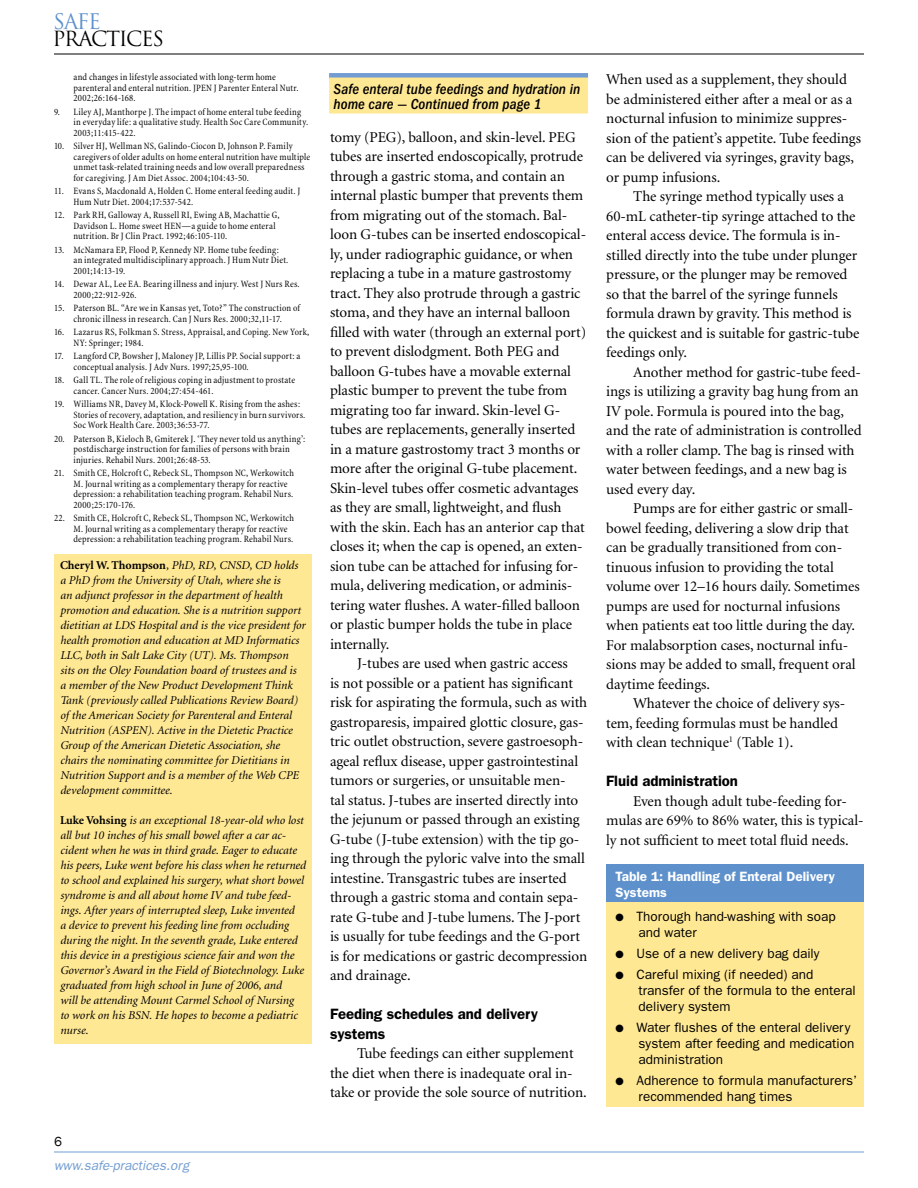
<style>
.page{position:relative;width:918px;height:1188px;background:#fff}
.page>*{position:absolute;margin:0;border:0;box-sizing:border-box;transform-origin:0 0}
.t1{font:21px "Trajan";color:#5e91cc}
.t2{font:20.4px "Trajan";letter-spacing:-.065em;color:#000}
.t3{font:15px/19.5px "Minion";letter-spacing:-.005em;color:#000}
.t4{font:italic 500 condensed 15px/15px "ITC Franklin Gothic Std";letter-spacing:.005em;color:#000}
.t5{font:600 15px/19.5px "Franklin Gothic";letter-spacing:-.005em;color:#000}
.t6{font:13.5px/16.2px "Franklin Gothic";color:#000}
.t7{font:600 13.5px/16.2px "Franklin Gothic";color:#fff}
.t8{font:italic 13.5px "Franklin Gothic";color:#739dd2}
.t9{font:italic 12px/15px "Minion";color:#000}
.t10{font:condensed 9.75px/10.5px "Minion";letter-spacing:.02em;color:#000}
.s1{font-weight:700;font-style:normal}
</style>
<div class="page">
<hr style="left:54px;top:1152px;width:810px;height:1px;background:#739dd2">
<hr style="left:54px;top:54px;width:810px;height:1px;background:#000">
<div style="left:55px;top:554px;width:257px;height:490px;background:#ffe894"></div>
<div style="left:606px;top:901px;width:257px;height:206px;background:#ffe894"></div>
<div style="left:606px;top:864px;width:257px;height:37px;background:#5e91cc"></div>
<svg style="left:329px;top:73px;width:259px;height:5px"></svg>
<div style="left:329px;top:78px;width:259px;height:36px;background:#ffe894"></div>
<h1 class="t1" style="left:53px;top:9px;width:49px">SAFE</h1>
<h2 class="t2" style="left:52px;top:26px;width:113px">PRACTICES</h2>
<p class="t10" style="left:74px;top:72px;width:227px">and changes in lifestyle associated with long-term home parenteral and enteral nutrition. JPEN J Parenter Enteral Nutr.<br>2002;26:164-168.</p>
<p class="t10" style="left:74px;top:107px;width:236px;text-indent:-20px">9. Liley AJ, Manthorpe J. The impact of home enteral tube feeding in everyday life: a qualitative study. Health Soc Care Community.<br>2003;11:415-422.</p>
<p class="t10" style="left:74px;top:141px;width:238px;text-indent:-20px">10. Silver HJ, Wellman NS, Galindo-Ciocon D, Johnson P. Family caregivers of older adults on home enteral nutrition have multiple unmet task-related training needs and low overall preparedness for caregiving. J Am Diet Assoc. 2004;104:43-50.</p>
<p class="t10" style="left:74px;top:186px;width:228px;text-indent:-20px">11. Evans S, Macdonald A, Holden C. Home enteral feeding audit. J<br>Hum Nutr Diet. 2004;17:537-542.</p>
<p class="t10" style="left:74px;top:210px;width:208px;text-indent:-20px">12. Park RH, Galloway A, Russell RI, Ewing AB, Machattie G,<br>Davidson L. Home sweet HEN—a guide to home enteral nutrition. Br J Clin Pract. 1992;46:105-110.</p>
<p class="t10" style="left:74px;top:245px;width:216px;text-indent:-20px">13. McNamara EP, Flood P, Kennedy NP. Home tube feeding: an integrated multidisciplinary approach. J Hum Nutr Diet.<br>2001;14:13-19.</p>
<p class="t10" style="left:74px;top:279px;width:228px;text-indent:-20px">14. Dewar AL, Lee EA. Bearing illness and injury. West J Nurs Res.<br>2000;22:912-926.</p>
<p class="t10" style="left:54px;top:303px;width:247px;text-align:center">15. Paterson BL. “Are we in Kansas yet, Toto?” The construction of chronic illness in research. Can J Nurs Res. 2000;32,11-17.</p>
<p class="t10" style="left:74px;top:327px;width:237px;text-indent:-20px">16. Lazarus RS, Folkman S. Stress, Appraisal, and Coping. New York,<br>NY: Springer; 1984.</p>
<p class="t10" style="left:74px;top:351px;width:228px;text-indent:-20px">17. Langford CP, Bowsher J, Maloney JP, Lillis PP. Social support: a conceptual analysis. J Adv Nurs. 1997;25,95-100.</p>
<p class="t10" style="left:74px;top:375px;width:223px;text-indent:-20px">18. Gall TL. The role of religious coping in adjustment to prostate cancer. Cancer Nurs. 2004;27:454-461.</p>
<p class="t10" style="left:74px;top:399px;width:233px;text-indent:-20px">19. Williams NR, Davey M, Klock-Powell K. Rising from the ashes:<br>Stories of recovery, adaptation, and resiliency in burn survivors.<br>Soc Work Health Care. 2003;36:53-77.</p>
<p class="t10" style="left:74px;top:434px;width:233px;text-indent:-20px">20. Paterson B, Kieloch B, Gmiterek J. ‘They never told us anything’: postdischarge instruction for families of persons with brain injuries. Rehabil Nurs. 2001;26:48-53.</p>
<p class="t10" style="left:74px;top:468px;width:222px;text-indent:-20px">21. Smith CE, Holcroft C, Rebeck SL, Thompson NC, Werkowitch M. Journal writing as a complementary therapy for reactive depression: a rehabilitation teaching program. Rehabil Nurs.<br>2000;25:170-176.</p>
<p class="t10" style="left:74px;top:513px;width:222px;text-indent:-20px">22. Smith CE, Holcroft C, Rebeck SL, Thompson NC, Werkowitch<br>M. Journal writing as a complementary therapy for reactive depression: a rehabilitation teaching program. Rehabil Nurs.</p>
<p class="t9" style="left:60px;top:558px;width:247px"><span class="s1">Cheryl W. Thompson</span>, PhD, RD, CNSD, CD holds a PhD from the University of Utah, where she is<br>an adjunct professor in the department of health promotion and education. She is a nutrition support dietitian at LDS Hospital and is the vice president for health promotion and education at MD Informatics LLC, both in Salt Lake City (UT). Ms. Thompson sits on the Oley Foundation board of trustees and is<br>a member of the New Product Development Think Tank (previously called Publications Review Board) of the American Society for Parenteral and Enteral Nutrition (ASPEN). Active in the Dietetic Practice Group of the American Dietetic Association, she chairs the nominating committee for Dietitians in Nutrition Support and is a member of the Web CPE development committee.</p>
<p class="t9" style="left:60px;top:813px;width:247px"><span class="s1">Luke Vohsing</span> is an exceptional 18-year-old who lost all but 10 inches of his small bowel after a car ac&shy;cident when he was in third grade. Eager to educate his peers, Luke went before his class when he returned to school and explained his surgery, what short bowel syndrome is and all about home IV and tube feed&shy;ings. After years of interrupted sleep, Luke invented<br>a device to prevent his feeding line from occluding during the night. In the seventh grade, Luke entered this device in a prestigious science fair and won the Governor’s Award in the Field of Biotechnology. Luke graduated from high school in June of 2006, and<br>will be attending Mount Carmel School of Nursing<br>to work on his BSN. He hopes to become a pediatric nurse.</p>
<p class="t6" style="left:54px;top:1133px;width:9px">6</p>
<p class="t8" style="left:54px;top:1157px;width:137px">www.safe-practices.org</p>
<p class="t4" style="left:334px;top:82px;width:248px">Safe enteral tube feedings and hydration in home care — Continued from page 1</p>
<p class="t3" style="left:330px;top:128px;width:258px">tomy (PEG), balloon, and skin-level. PEG tubes are inserted endoscopically, protrude through a gastric stoma, and contain an internal plastic bumper that prevents them from migrating out of the stomach. Bal&shy;loon G-tubes can be inserted endoscopical&shy;ly, under radiographic guidance, or when replacing a tube in a mature gastrostomy tract. They also protrude through a gastric stoma, and they have an internal balloon filled with water (through an external port) to prevent dislodgment. Both PEG and balloon G-tubes have a movable external plastic bumper to prevent the tube from migrating too far inward. Skin-level G&shy;tubes are replacements, generally inserted in a mature gastrostomy tract 3 months or more after the original G-tube placement.<br>Skin-level tubes offer cosmetic advantages as they are small, lightweight, and flush with the skin. Each has an anterior cap that closes it; when the cap is opened, an exten&shy;sion tube can be attached for infusing for&shy;mula, delivering medication, or adminis&shy;tering water flushes. A water-filled balloon or plastic bumper holds the tube in place internally.</p>
<p class="t3" style="left:330px;top:654px;width:259px;text-indent:27px">J-tubes are used when gastric access<br>is not possible or a patient has significant risk for aspirating the formula, such as with gastroparesis, impaired glottic closure, gas&shy;tric outlet obstruction, severe gastroesoph&shy;ageal reflux disease, upper gastrointestinal tumors or surgeries, or unsuitable men-<br>tal status. J-tubes are inserted directly into the jejunum or passed through an existing G-tube (J-tube extension) with the tip go&shy;ing through the pyloric valve into the small intestine. Transgastric tubes are inserted through a gastric stoma and contain sepa&shy;rate G-tube and J-tube lumens. The J-port is usually for tube feedings and the G-port is for medications or gastric decompression and drainage.</p>
<p class="t5" style="left:330px;top:1004px;width:209px">Feeding schedules and delivery systems</p>
<p class="t3" style="left:330px;top:1044px;width:258px;text-indent:27px">Tube feedings can either supplement the diet when there is inadequate oral in&shy;take or provide the sole source of nutrition.</p>
<p class="t3" style="left:606px;top:70px;width:256px">When used as a supplement, they should be administered either after a meal or as a nocturnal infusion to minimize suppres&shy;sion of the patient’s appetite. Tube feedings can be delivered via syringes, gravity bags, or pump infusions.</p>
<p class="t3" style="left:606px;top:187px;width:255px;text-indent:27px">The syringe method typically uses a 60-mL catheter-tip syringe attached to the enteral access device. The formula is in&shy;stilled directly into the tube under plunger pressure, or the plunger may be removed so that the barrel of the syringe funnels formula drawn by gravity. This method is the quickest and is suitable for gastric-tube feedings only.</p>
<p class="t3" style="left:606px;top:363px;width:257px;text-indent:27px">Another method for gastric-tube feed&shy;ings is utilizing a gravity bag hung from an IV pole. Formula is poured into the bag, and the rate of administration is controlled with a roller clamp. The bag is rinsed with water between feedings, and a new bag is used every day.</p>
<p class="t3" style="left:606px;top:499px;width:255px;text-indent:27px">Pumps are for either gastric or small&shy;bowel feeding, delivering a slow drip that can be gradually transitioned from con&shy;tinuous infusion to providing the total volume over 12–16 hours daily. Sometimes pumps are used for nocturnal infusions when patients eat too little during the day.<br>For malabsorption cases, nocturnal infu&shy;sions may be added to small, frequent oral daytime feedings.</p>
<p class="t3" style="left:606px;top:694px;width:241px;text-indent:27px">Whatever the choice of delivery sys&shy;tem, feeding formulas must be handled with clean technique<sup>1</sup> (Table 1).</p>
<p class="t5" style="left:606px;top:771px;width:133px">Fluid administration</p>
<p class="t3" style="left:606px;top:792px;width:259px;text-indent:27px">Even though adult tube-feeding for&shy;mulas are 69% to 86% water, this is typical&shy;ly not sufficient to meet total fluid needs.</p>
<p class="t7" style="left:615px;top:868px;width:221px">Table 1: Handling of Enteral Delivery<br>Systems</p>
<p class="t6" style="left:637px;top:908px;width:201px">Thorough hand-washing with soap and water</p>
<p class="t6" style="left:637px;top:943px;width:184px;line-height:20.7px">Use of a new delivery bag daily<br>Careful mixing (if needed) and</p>
<p class="t6" style="left:639px;top:982px;width:218px">transfer of the formula to the enteral delivery system</p>
<p class="t6" style="left:637px;top:1019px;width:219px">Water flushes of the enteral delivery system after feeding and medication administration</p>
<p class="t6" style="left:637px;top:1072px;width:222px">Adherence to formula manufacturers’ recommended hang times</p>
</div>
